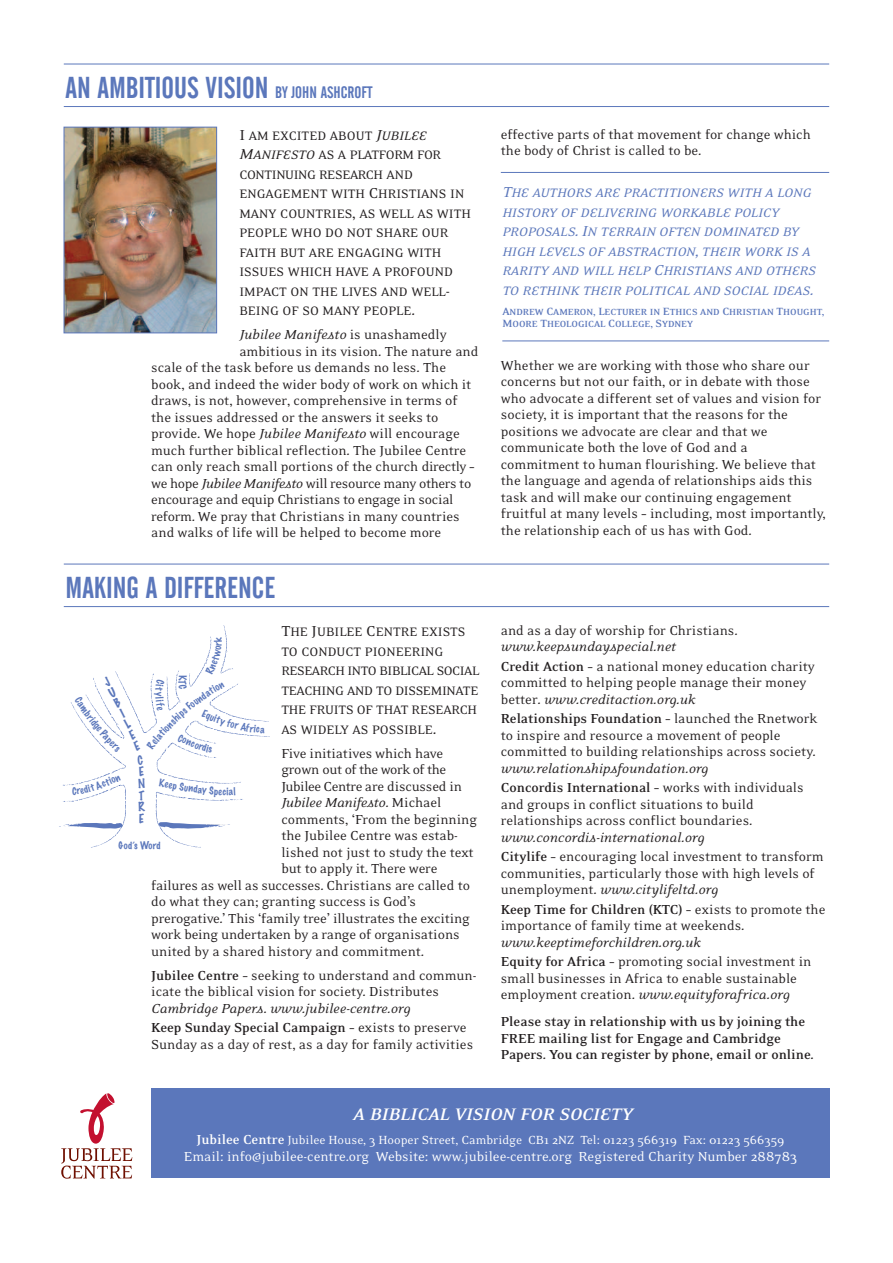
<style>
.page{position:relative;width:893px;height:1263px;background:#fff}
.page>*{position:absolute;margin:0;border:0;box-sizing:border-box;transform-origin:0 0}
.t1{font:30px "Alternate Gothic No 2 BT";color:#5b77bb}
.t2{font:italic 700 19.2px "Eidetic Neo";color:#fff}
.t3{font:15px/16.5px "Eidetic Neo";letter-spacing:-.005em;color:#231f20}
.t4{font:italic 15px/19.5px "Eidetic Neo";color:#231f20}
.t5{font:700 15px/16.5px "Eidetic Neo";color:#231f20}
.t6{font:15px "Eidetic Neo";color:#fff}
.t7{font:15px "Eidetic Neo";letter-spacing:-.025em;color:#231f20}
.t8{font:15px "Eidetic Neo";letter-spacing:-.03em;color:#231f20}
.t9{font:14.1px/19.5px "Eidetic Neo";color:#231f20}
.t10{font:italic 14.1px/19.5px "Eidetic Neo";color:#5b77bb}
.t11{font:13.5px "Eidetic Neo";color:#fff}
.t12{font:100 11.7px "Marker Felt";color:#5b77bb}
.t13{font:700 10.2px/12px "Eidetic Neo";color:#5b77bb}
.t14{font:100 9.6px "Marker Felt";letter-spacing:.04em;color:#5b77bb}
.s1{font-size:16.5px}
.s2{font-style:italic;font-size:16.5px}
.s3{font-style:italic}
.s4{font-style:normal}
.s5{font-weight:700}
.s6{font-size:12px}
.s7{font-weight:700;font-style:normal}
.s8{font-weight:700;font-size:15px}
</style>
<div class="page">
<svg style="left:61px;top:1093px;width:71px;height:86px"></svg>
<div style="left:151px;top:1089px;width:678px;height:89px;background:#5b77bb"></div>
<hr style="left:64px;top:64px;width:765px;height:1px;background:#5b77bb">
<hr style="left:64px;top:106px;width:765px;height:1px;background:#5b77bb">
<hr style="left:64px;top:564px;width:765px;height:1px;background:#5b77bb">
<hr style="left:64px;top:606px;width:765px;height:1px;background:#5b77bb">
<img style="left:66px;top:129px;width:149px;height:202px">
<div style="left:64px;top:127px;width:153px;height:206px;border:1px solid #5b77bb"></div>
<hr style="left:501px;top:172px;width:328px;height:1px;background:#5b77bb">
<hr style="left:502px;top:341px;width:327px;height:1px;background:#5b77bb">
<svg style="left:59px;top:625px;width:211px;height:223px"></svg>
<h1 class="t1" style="left:66px;top:77px;width:309px">AN AMBITIOUS VISION <span class="s1">BY JOHN ASHCROFT</span></h1>
<p class="t9" style="left:239px;top:125px;width:233px"><span class="s1">I</span> AM EXCITED ABOUT <span class="s2">J</span><span class="s3">UBILEE<br></span><span class="s2">M</span><span class="s3">ANIFESTO</span> AS A PLATFORM FOR<br>CONTINUING RESEARCH AND<br>ENGAGEMENT WITH <span class="s1">C</span>HRISTIANS IN<br>MANY COUNTRIES<span class="s1">,</span> AS WELL AS WITH<br>PEOPLE WHO DO NOT SHARE OUR<br>FAITH BUT ARE ENGAGING WITH<br>ISSUES WHICH HAVE A PROFOUND<br>IMPACT ON THE LIVES AND WELL<span class="s1">-<br></span>BEING OF SO MANY PEOPLE<span class="s1">.</span></p>
<p class="t4" style="left:239px;top:324px;width:209px">Jubilee Manifesto <span class="s4">is unashamedly</span></p>
<p class="t3" style="left:239px;top:342px;width:241px">ambitious in its vision. The nature and</p>
<p class="t3" style="left:151px;top:359px;width:296px">scale of the task before us demands no less. The</p>
<p class="t3" style="left:151px;top:375px;width:322px">book, and indeed the wider body of work on which it</p>
<p class="t3" style="left:151px;top:392px;width:308px">draws, is not, however, comprehensive in terms of</p>
<p class="t3" style="left:151px;top:408px;width:289px">the issues addressed or the answers it seeks to</p>
<p class="t3" style="left:151px;top:425px;width:310px">provide. We hope <span class="s3">Jubilee Manifesto</span> will encourage</p>
<p class="t3" style="left:151px;top:441px;width:317px">much further biblical reflection. The Jubilee Centre</p>
<p class="t3" style="left:151px;top:458px;width:325px">can only reach small portions of the church directly –</p>
<p class="t7" style="left:151px;top:474px;width:322px">we hope <span class="s3">Jubilee Manifesto</span> will resource many others to</p>
<p class="t3" style="left:151px;top:491px;width:304px">encourage and equip Christians to engage in social</p>
<p class="t3" style="left:151px;top:507px;width:310px">reform. We pray that Christians in many countries</p>
<p class="t3" style="left:151px;top:524px;width:292px">and walks of life will be helped to become more</p>
<h1 class="t1" style="left:66px;top:577px;width:211px">MAKING A DIFFERENCE</h1>
<p class="t9" style="left:281px;top:621px;width:200px"><span class="s1">T</span>HE <span class="s1">J</span>UBILEE <span class="s1">C</span>ENTRE EXISTS<br>TO CONDUCT PIONEERING<br>RESEARCH INTO BIBLICAL SOCIAL<br>TEACHING AND TO DISSEMINATE<br>THE FRUITS OF THAT RESEARCH<br>AS WIDELY AS POSSIBLE<span class="s1">.</span></p>
<p class="t3" style="left:281px;top:744px;width:164px">Five initiatives which have</p>
<p class="t8" style="left:281px;top:760px;width:167px">grown out of the work of the</p>
<p class="t7" style="left:281px;top:777px;width:182px">Jubilee Centre are discussed in</p>
<p class="t4" style="left:281px;top:792px;width:162px">Jubilee Manifesto<span class="s4">. Michael</span></p>
<p class="t3" style="left:281px;top:810px;width:197px">comments, ‘From the beginning</p>
<p class="t3" style="left:281px;top:827px;width:178px">the Jubilee Centre was estab-</p>
<p class="t3" style="left:281px;top:843px;width:194px">lished not just to study the text</p>
<p class="t3" style="left:281px;top:860px;width:158px">but to apply it. There were</p>
<p class="t3" style="left:151px;top:876px;width:320px">failures as well as successes. Christians are called to</p>
<p class="t3" style="left:151px;top:893px;width:266px">do what they can; granting success is God’s</p>
<p class="t3" style="left:151px;top:909px;width:320px">prerogative.’ This ‘family tree’ illustrates the exciting</p>
<p class="t3" style="left:151px;top:926px;width:310px">work being undertaken by a range of organisations</p>
<p class="t3" style="left:151px;top:942px;width:275px">united by a shared history and commitment.</p>
<p class="t3" style="left:151px;top:966px;width:327px"><span class="s5">Jubilee Centre</span> – seeking to understand and commun&shy;icate the biblical vision for society. Distributes<br><span class="s3">Cambridge Papers</span>. <span class="s3">www.jubilee-centre.org</span></p>
<p class="t3" style="left:151px;top:1019px;width:324px"><span class="s5">Keep Sunday Special Campaign</span> – exists to preserve<br>Sunday as a day of rest, as a day for family activities</p>
<p class="t12" style="left:139px;top:789px;width:7px">T</p>
<p class="t14" style="left:118px;top:841px;width:44px">God’s Word</p>
<p class="t3" style="left:501px;top:125px;width:312px">effective parts of that movement for change which the body of Christ is called to be.</p>
<p class="t10" style="left:502px;top:183px;width:315px"><span class="s1">T</span>HE AUTHORS ARE PRACTITIONERS WITH A LONG HISTORY OF DELIVERING WORKABLE POLICY PROPOSALS<span class="s1">. I</span>N TERRAIN OFTEN DOMINATED BY HIGH LEVELS OF ABSTRACTION<span class="s1">,</span> THEIR WORK IS A RARITY AND WILL HELP <span class="s1">C</span>HRISTIANS AND OTHERS TO RETHINK THEIR POLITICAL AND SOCIAL IDEAS<span class="s1">.</span></p>
<p class="t13" style="left:502px;top:306px;width:323px"><span class="s6">A</span>NDREW <span class="s6">C</span>AMERON<span class="s6">, L</span>ECTURER IN <span class="s6">E</span>THICS AND <span class="s6">C</span>HRISTIAN <span class="s6">T</span>HOUGHT<span class="s6">,<br>M</span>OORE <span class="s6">T</span>HEOLOGICAL <span class="s6">C</span>OLLEGE<span class="s6">, S</span>YDNEY</p>
<p class="t3" style="left:501px;top:356px;width:327px">Whether we are working with those who share our concerns but not our faith, or in debate with those who advocate a different set of values and vision for society, it is important that the reasons for the positions we advocate are clear and that we communicate both the love of God and a commitment to human flourishing. We believe that the language and agenda of relationships aids this task and will make our continuing engagement fruitful at many levels – including, most importantly, the relationship each of us has with God.</p>
<p class="t3" style="left:501px;top:621px;width:238px">and as a day of worship for Christians.</p>
<p class="t3" style="left:501px;top:636px;width:316px;line-height:19.5px"><span class="s3">www.keepsundayspecial.net<br></span><span class="s5">Credit Action</span> – a national money education charity</p>
<p class="t3" style="left:501px;top:674px;width:307px">committed to helping people manage their money better. <span class="s3">www.creditaction.org.uk</span></p>
<p class="t3" style="left:501px;top:710px;width:318px"><span class="s5">Relationships Foundation</span> – launched the Rnetwork to inspire and resource a movement of people committed to building relationships across society.</p>
<p class="t4" style="left:501px;top:758px;width:304px">www.relationshipsfoundation.org<br><span class="s7">Concordis International</span> <span class="s4">– works with individuals</span></p>
<p class="t3" style="left:501px;top:795px;width:254px">and groups in conflict situations to build relationships across conflict boundaries.</p>
<p class="t3" style="left:501px;top:827px;width:324px;line-height:19.5px"><span class="s3">www.concordis-international.org<br></span><span class="s5">Citylife</span> – encouraging local investment to transform</p>
<p class="t3" style="left:501px;top:864px;width:315px">communities, particularly those with high levels of unemployment. <span class="s3">www.citylifeltd.org</span></p>
<p class="t3" style="left:501px;top:900px;width:326px"><span class="s5">Keep Time for Children (KTC)</span> – exists to promote the importance of family time at weekends.</p>
<p class="t4" style="left:501px;top:932px;width:312px">www.keeptimeforchildren.org.uk<br><span class="s7">Equity for Africa</span> <span class="s4">– promoting social investment in</span></p>
<p class="t3" style="left:501px;top:969px;width:298px">small businesses in Africa to enable sustainable employment creation. <span class="s3">www.equityforafrica.org</span></p>
<p class="t5" style="left:501px;top:1013px;width:315px">Please stay in relationship with us by joining the<br>FREE mailing list for Engage and Cambridge<br>Papers. You can register by phone, email or online.</p>
<p class="t2" style="left:353px;top:1102px;width:281px">A BIBLICAL VISION FOR SOCIETY</p>
<p class="t11" style="left:197px;top:1132px;width:589px"><span class="s8">Jubilee Centre</span> Jubilee House, 3 Hooper Street, Cambridge CB1 2NZ Tel: 01223 566319 Fax: 01223 566359</p>
<p class="t6" style="left:184px;top:1147px;width:615px">Email: info@jubilee-centre.org Website: www.jubilee-centre.org Registered Charity Number 288783</p>
</div>
